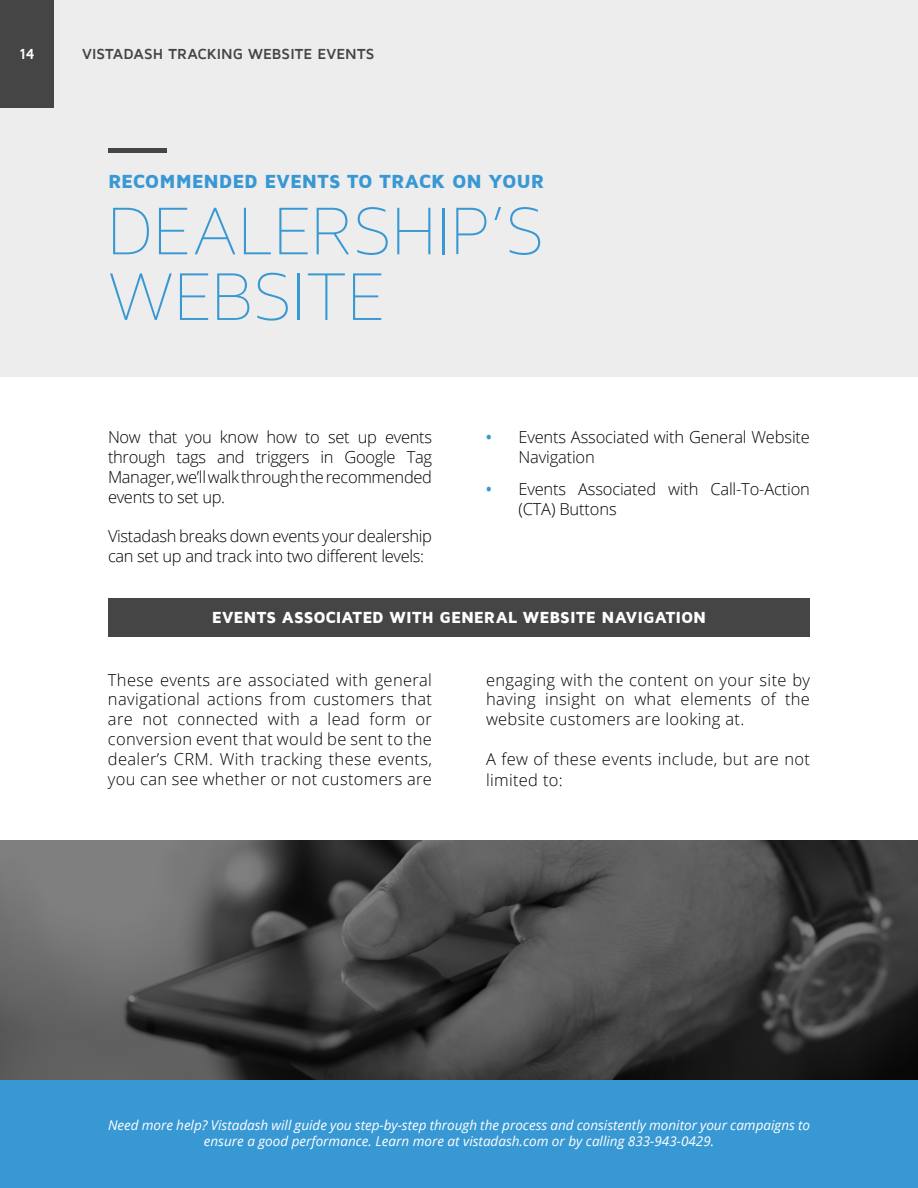
<style>
.page{position:relative;width:918px;height:1188px;background:#fff}
.page>*{position:absolute;margin:0;border:0;box-sizing:border-box;transform-origin:0 0}
.t1{font:75px "Maven Pro Light 200";letter-spacing:.01em;color:#3898d4}
.t2{font:900 19.5px "Maven Pro";letter-spacing:-.01em;color:#3898d4}
.t3{font:300 16.5px/19.8px "Open Sans";letter-spacing:-.01em;color:#000;text-align:justify}
.t4{font:900 16.5px "Maven Pro";color:#fff}
.t5{font:300 16.5px/21.6px "Open Sans";letter-spacing:.02em;color:#000}
.t6{font:600 16.5px "Open Sans";color:#3898d4}
.t7{font:700 15px "Maven Pro";color:#454545}
.t8{font:700 15px "Maven Pro";color:#fff}
.t9{font:italic 13.5px/16.2px "Open Sans";color:#fff;text-align:center}
</style>
<div class="page">
<img style="left:0;top:841px;width:918px;height:239px">
<div style="left:0;top:0;width:918px;height:377px;background:#ededed"></div>
<hr style="left:108px;top:149px;width:58px;height:4px;background:#454545">
<div style="left:0;top:0;width:54px;height:108px;background:#454545"></div>
<div style="left:0;top:1080px;width:918px;height:108px;background:#3898d4"></div>
<div style="left:108px;top:598px;width:702px;height:39px;background:#454545"></div>
<p class="t8" style="left:19px;top:46px;width:17px">14</p>
<p class="t7" style="left:82px;top:46px;width:294px">VISTADASH TRACKING WEBSITE EVENTS</p>
<p class="t2" style="left:108px;top:171px;width:438px">RECOMMENDED EVENTS TO TRACK ON YOUR</p>
<p class="t1" style="left:108px;top:191px;width:438px">DEALERSHIP’S</p>
<p class="t1" style="left:108px;top:256px;width:278px">WEBSITE</p>
<p class="t3" style="left:108px;top:427px;width:326px">Now that you know how to set up events through tags and triggers in Google Tag Manager, we’ll walk through the recommended events to set up.</p>
<p class="t3" style="left:108px;top:526px;width:326px">Vistadash breaks down events your dealership can set up and track into two different levels:</p>
<p class="t6" style="left:486px;top:426px;width:8px">•</p>
<p class="t6" style="left:486px;top:478px;width:8px">•</p>
<p class="t3" style="left:518px;top:427px;width:293px">Events Associated with General Website<br>Navigation</p>
<p class="t3" style="left:518px;top:479px;width:293px">Events Associated with Call-To-Action (CTA) Buttons</p>
<p class="t4" style="left:212px;top:609px;width:496px">EVENTS ASSOCIATED WITH GENERAL WEBSITE NAVIGATION</p>
<p class="t3" style="left:108px;top:669px;width:326px">These events are associated with general navigational actions from customers that are not connected with a lead form or conversion event that would be sent to the dealer’s CRM. With tracking these events, you can see whether or not customers are</p>
<p class="t3" style="left:486px;top:669px;width:326px">engaging with the content on your site by having insight on what elements of the website customers are looking at.</p>
<p class="t5" style="left:486px;top:748px;width:326px">A few of these events include, but are not limited to:</p>
<p class="t9" style="left:108px;top:1117px;width:704px">Need more help? Vistadash will guide you step-by-step through the process and consistently monitor your campaigns to ensure a good performance. Learn more at vistadash.com or by calling 833-943-0429.</p>
</div>
